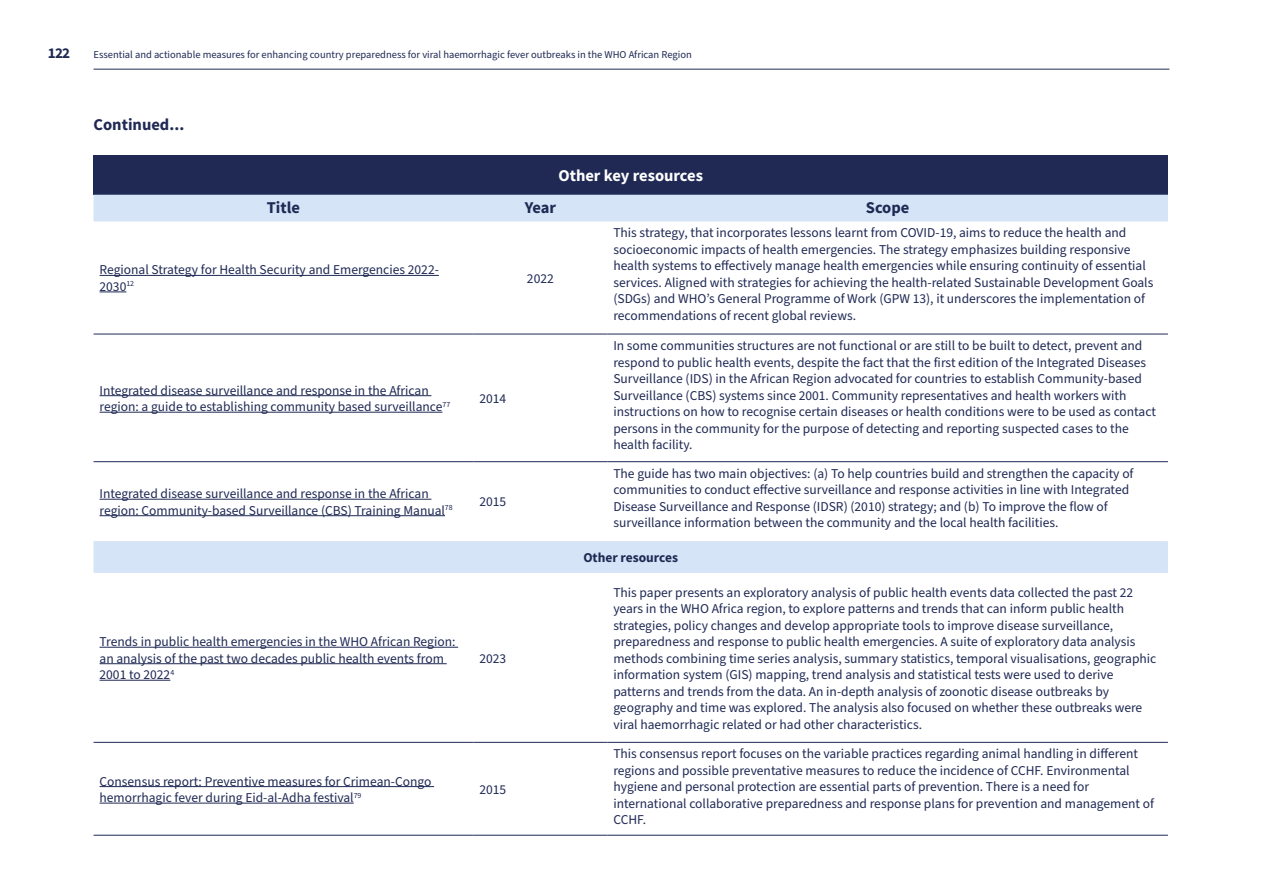
<style>
.page{position:relative;width:1263px;height:893px;background:#fff}
.page>*{position:absolute;margin:0;border:0;box-sizing:border-box;transform-origin:0 0}
.t1{font:700 16.5px "Source Sans Pro";color:#1f2954}
.t2{font:700 16.5px "Source Sans Pro";color:#fff}
.t3{font:700 15px "Source Sans Pro";color:#1f2954}
.t4{font:13.5px/16.5px "Source Sans Pro";color:#1f2954}
.t5{font:700 13.5px "Source Sans Pro";color:#1f2954}
.t6{font:10.5px "Source Sans Pro";color:#1f2954}
</style>
<div class="page">
<hr style="left:94px;top:69px;width:1075px;height:1px;background:#1f2954">
<div style="left:94px;top:155px;width:1074px;height:40px;background:#1f2954"></div>
<svg style="left:94px;top:195px;width:1074px;height:378px"></svg>
<hr style="left:94px;top:334px;width:379px;height:1px;background:#1f2954">
<hr style="left:473px;top:334px;width:134px;height:1px;background:#1f2954">
<hr style="left:607px;top:334px;width:561px;height:1px;background:#1f2954">
<hr style="left:94px;top:461px;width:379px;height:1px;background:#1f2954">
<hr style="left:473px;top:461px;width:134px;height:1px;background:#1f2954">
<hr style="left:607px;top:461px;width:561px;height:1px;background:#1f2954">
<hr style="left:94px;top:742px;width:379px;height:1px;background:#1f2954">
<hr style="left:473px;top:742px;width:134px;height:1px;background:#1f2954">
<hr style="left:607px;top:742px;width:561px;height:1px;background:#1f2954">
<hr style="left:94px;top:835px;width:379px;height:1px;background:#1f2954">
<hr style="left:473px;top:835px;width:134px;height:1px;background:#1f2954">
<hr style="left:607px;top:835px;width:561px;height:1px;background:#1f2954">
<hr style="left:100px;top:275px;width:339px;height:1px;background:#1f2954">
<svg style="left:100px;top:292px;width:26px;height:1px"></svg>
<hr style="left:100px;top:395px;width:331px;height:1px;background:#1f2954">
<hr style="left:100px;top:412px;width:342px;height:1px;background:#1f2954">
<hr style="left:100px;top:499px;width:331px;height:1px;background:#1f2954">
<hr style="left:100px;top:515px;width:345px;height:1px;background:#1f2954">
<hr style="left:100px;top:647px;width:358px;height:1px;background:#1f2954">
<hr style="left:100px;top:663px;width:347px;height:1px;background:#1f2954">
<hr style="left:100px;top:680px;width:70px;height:1px;background:#1f2954">
<hr style="left:100px;top:786px;width:334px;height:1px;background:#1f2954">
<hr style="left:100px;top:803px;width:254px;height:1px;background:#1f2954">
<p class="t3" style="left:48px;top:43px;width:24px">122</p>
<p class="t6" style="left:94px;top:47px;width:600px">Essential and actionable measures for enhancing country preparedness for viral haemorrhagic fever outbreaks in the WHO African Region</p>
<p class="t1" style="left:94px;top:114px;width:92px">Continued...</p>
<p class="t2" style="left:558px;top:165px;width:146px">Other key resources</p>
<p class="t1" style="left:267px;top:196px;width:35px">Title</p>
<p class="t1" style="left:525px;top:196px;width:33px">Year</p>
<p class="t1" style="left:866px;top:196px;width:45px">Scope</p>
<p class="t4" style="left:100px;top:262px;width:341px">Regional Strategy for Health Security and Emergencies 2022-<br>2030<sup>12</sup></p>
<p class="t4" style="left:527px;top:270px;width:28px">2022</p>
<p class="t4" style="left:100px;top:382px;width:352px">Integrated disease surveillance and response in the African region: a guide to establishing community based surveillance<sup>77</sup></p>
<p class="t4" style="left:479px;top:391px;width:28px">2014</p>
<p class="t4" style="left:100px;top:486px;width:355px">Integrated disease surveillance and response in the African region: Community-based Surveillance (CBS) Training Manual<sup>78</sup></p>
<p class="t4" style="left:479px;top:494px;width:28px">2015</p>
<p class="t4" style="left:100px;top:634px;width:357px">Trends in public health emergencies in the WHO African Region: an analysis of the past two decades public health events from<br>2001 to 2022<sup>4</sup></p>
<p class="t4" style="left:479px;top:650px;width:28px">2023</p>
<p class="t4" style="left:100px;top:773px;width:333px">Consensus report: Preventive measures for Crimean-Congo hemorrhagic fever during Eid-al-Adha festival<sup>79</sup></p>
<p class="t4" style="left:479px;top:781px;width:28px">2015</p>
<p class="t4" style="left:613px;top:225px;width:541px">This strategy, that incorporates lessons learnt from COVID-19, aims to reduce the health and socioeconomic impacts of health emergencies. The strategy emphasizes building responsive health systems to effectively manage health emergencies while ensuring continuity of essential services. Aligned with strategies for achieving the health-related Sustainable Development Goals (SDGs) and WHO’s General Programme of Work (GPW 13), it underscores the implementation of recommendations of recent global reviews.</p>
<p class="t4" style="left:613px;top:338px;width:544px">In some communities structures are not functional or are still to be built to detect, prevent and respond to public health events, despite the fact that the first edition of the Integrated Diseases Surveillance (IDS) in the African Region advocated for countries to establish Community-based Surveillance (CBS) systems since 2001. Community representatives and health workers with instructions on how to recognise certain diseases or health conditions were to be used as contact persons in the community for the purpose of detecting and reporting suspected cases to the health facility.</p>
<p class="t4" style="left:613px;top:465px;width:522px">The guide has two main objectives: (a) To help countries build and strengthen the capacity of communities to conduct effective surveillance and response activities in line with Integrated Disease Surveillance and Response (IDSR) (2010) strategy; and (b) To improve the flow of surveillance information between the community and the local health facilities.</p>
<p class="t5" style="left:583px;top:548px;width:96px">Other resources</p>
<p class="t4" style="left:613px;top:584px;width:544px">This paper presents an exploratory analysis of public health events data collected the past 22 years in the WHO Africa region, to explore patterns and trends that can inform public health strategies, policy changes and develop appropriate tools to improve disease surveillance, preparedness and response to public health emergencies. A suite of exploratory data analysis methods combining time series analysis, summary statistics, temporal visualisations, geographic information system (GIS) mapping, trend analysis and statistical tests were used to derive patterns and trends from the data. An in-depth analysis of zoonotic disease outbreaks by geography and time was explored. The analysis also focused on whether these outbreaks were viral haemorrhagic related or had other characteristics.</p>
<p class="t4" style="left:613px;top:746px;width:542px">This consensus report focuses on the variable practices regarding animal handling in different regions and possible preventative measures to reduce the incidence of CCHF. Environmental hygiene and personal protection are essential parts of prevention. There is a need for international collaborative preparedness and response plans for prevention and management of CCHF.</p>
</div>
